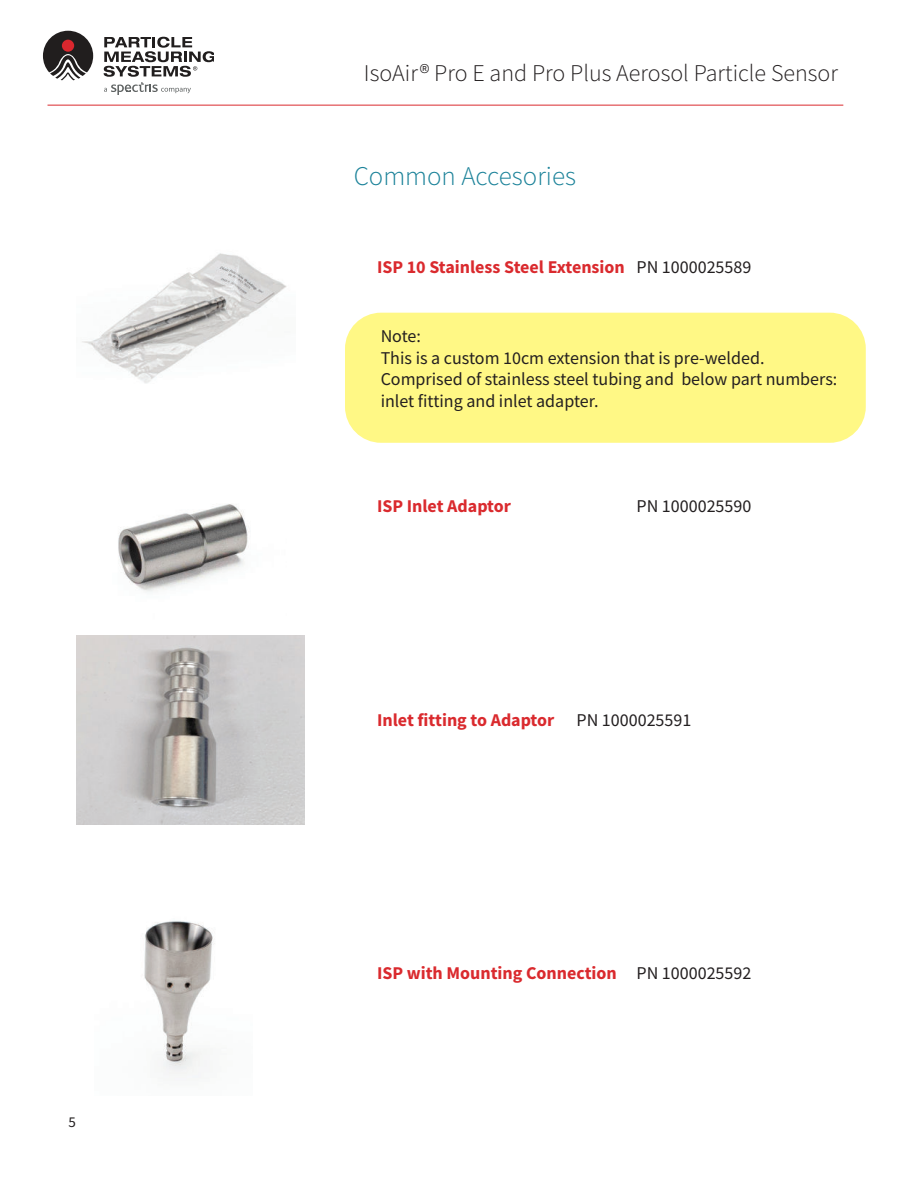
<style>
.page{position:relative;width:918px;height:1188px;background:#fff}
.page>*{position:absolute;margin:0;border:0;box-sizing:border-box;transform-origin:0 0}
.t1{font:300 27px "Source Sans Pro";color:#1b8299}
.t2{font:300 24px "Source Sans Pro";color:#231f20}
.t3{font:18px/21.6px "Source Sans Pro";color:#231f20}
.t4{font:700 18px "Source Sans Pro";color:#da2a2e}
.t5{font:15px "Source Sans Pro";color:#231f20}
.s1{font-weight:400;color:#231f20}
</style>
<div class="page">
<svg style="left:43px;top:31px;width:50px;height:49px"></svg>
<div style="left:62px;top:40px;width:12px;height:12px;background:#da272e;border-radius:50%"></div>
<svg style="left:104px;top:37px;width:109px;height:58px"></svg>
<hr style="left:48px;top:105px;width:795px;height:1px;background:#da2a2e">
<img style="left:82px;top:253px;width:205px;height:131px">
<img style="left:144px;top:920px;width:71px;height:158px">
<img style="left:118px;top:504px;width:130px;height:88px">
<div style="left:345px;top:313px;width:521px;height:130px;background:#fff885;border-radius:36px"></div>
<img style="left:77px;top:636px;width:228px;height:188px">
<p class="t5" style="left:68px;top:1116px;width:9px">5</p>
<h2 class="t2" style="left:364px;top:59px;width:476px">IsoAir® Pro E and Pro Plus Aerosol Particle Sensor</h2>
<h1 class="t1" style="left:354px;top:160px;width:224px">Common Accesories</h1>
<p class="t4" style="left:377px;top:260px;width:376px">ISP 10 Stainless Steel Extension <span class="s1">PN 1000025589</span></p>
<p class="t3" style="left:381px;top:327px;width:458px">Note:<br>This is a custom 10cm extension that is pre-welded.<br>Comprised of stainless steel tubing and below part numbers: inlet fitting and inlet adapter.</p>
<p class="t4" style="left:377px;top:499px;width:135px">ISP Inlet Adaptor</p>
<p class="t3" style="left:637px;top:497px;width:116px">PN 1000025590</p>
<p class="t4" style="left:377px;top:713px;width:316px">Inlet fitting to Adaptor <span class="s1">PN 1000025591</span></p>
<p class="t4" style="left:377px;top:966px;width:376px">ISP with Mounting Connection <span class="s1">PN 1000025592</span></p>
</div>
